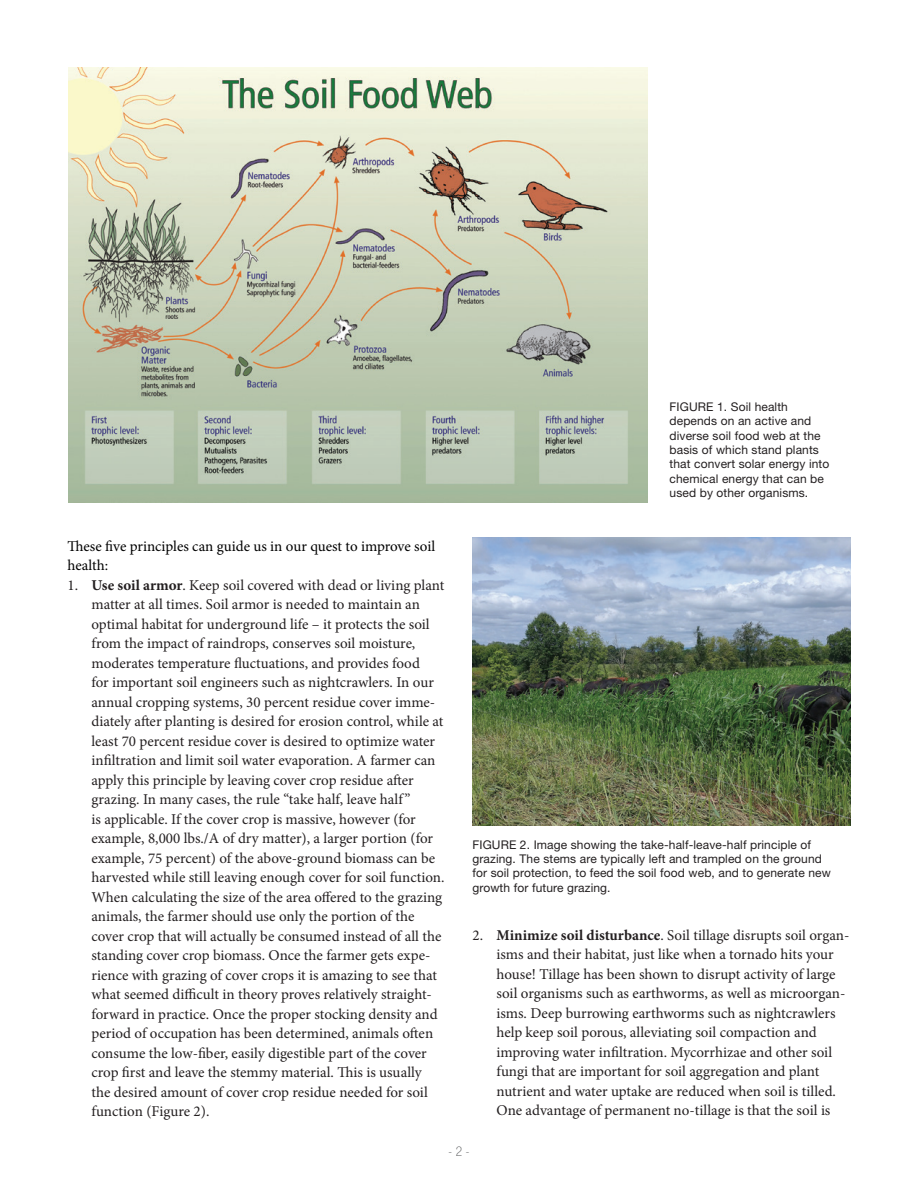
<style>
.page{position:relative;width:918px;height:1188px;background:#fff}
.page>*{position:absolute;margin:0;border:0;box-sizing:border-box;transform-origin:0 0}
.t1{font:15px/19.5px "Minion Pro";color:#231f20}
.Body_Text{font:15px/19.5px "Minion Pro";color:#000}
.t2{font:100 condensed 13.5px "Helvetica Neue LT Std";color:#57585a}
.Photo_Fig_Text{font:12px/14.4px "Helvetica Neue LT Std";letter-spacing:.01em;color:#231f20}
.s1{font-weight:700}
</style>
<div class="page">
<img style="left:69px;top:68px;width:578px;height:435px">
<img style="left:472px;top:538px;width:378px;height:287px">
<p class="Body_Text" style="left:68px;top:536px;width:369px">These five principles can guide us in our quest to improve soil health:</p>
<p class="t1" style="left:92px;top:575px;width:355px;text-indent:-24px">1. <span class="s1">Use soil armor</span>. Keep soil covered with dead or living plant matter at all times. Soil armor is needed to maintain an optimal habitat for underground life – it protects the soil from the impact of raindrops, conserves soil moisture, moderates temperature fluctuations, and provides food<br>for important soil engineers such as nightcrawlers. In our annual cropping systems, 30 percent residue cover imme&shy;diately after planting is desired for erosion control, while at least 70 percent residue cover is desired to optimize water infiltration and limit soil water evaporation. A farmer can apply this principle by leaving cover crop residue after grazing. In many cases, the rule “take half, leave half ”<br>is applicable. If the cover crop is massive, however (for example, 8,000 lbs./A of dry matter), a larger portion (for example, 75 percent) of the above-ground biomass can be harvested while still leaving enough cover for soil function.<br>When calculating the size of the area offered to the grazing animals, the farmer should use only the portion of the cover crop that will actually be consumed instead of all the standing cover crop biomass. Once the farmer gets expe&shy;rience with grazing of cover crops it is amazing to see that what seemed difficult in theory proves relatively straight&shy;forward in practice. Once the proper stocking density and period of occupation has been determined, animals often consume the low-fiber, easily digestible part of the cover crop first and leave the stemmy material. This is usually<br>the desired amount of cover crop residue needed for soil function (Figure 2).</p>
<p class="Photo_Fig_Text" style="left:670px;top:399px;width:161px">FIGURE 1. Soil health depends on an active and diverse soil food web at the basis of which stand plants that convert solar energy into chemical energy that can be used by other organisms.</p>
<p class="Photo_Fig_Text" style="left:472px;top:837px;width:360px">FIGURE 2. Image showing the take-half-leave-half principle of grazing. The stems are typically left and trampled on the ground for soil protection, to feed the soil food web, and to generate new growth for future grazing.</p>
<p class="t1" style="left:496px;top:925px;width:354px;text-indent:-24px">2. <span class="s1">Minimize soil disturbance</span>. Soil tillage disrupts soil organ&shy;isms and their habitat, just like when a tornado hits your house! Tillage has been shown to disrupt activity of large soil organisms such as earthworms, as well as microorgan&shy;isms. Deep burrowing earthworms such as nightcrawlers help keep soil porous, alleviating soil compaction and improving water infiltration. Mycorrhizae and other soil fungi that are important for soil aggregation and plant nutrient and water uptake are reduced when soil is tilled.<br>One advantage of permanent no-tillage is that the soil is</p>
<p class="t2" style="left:448px;top:1143px;width:23px">- 2 -</p>
</div>
